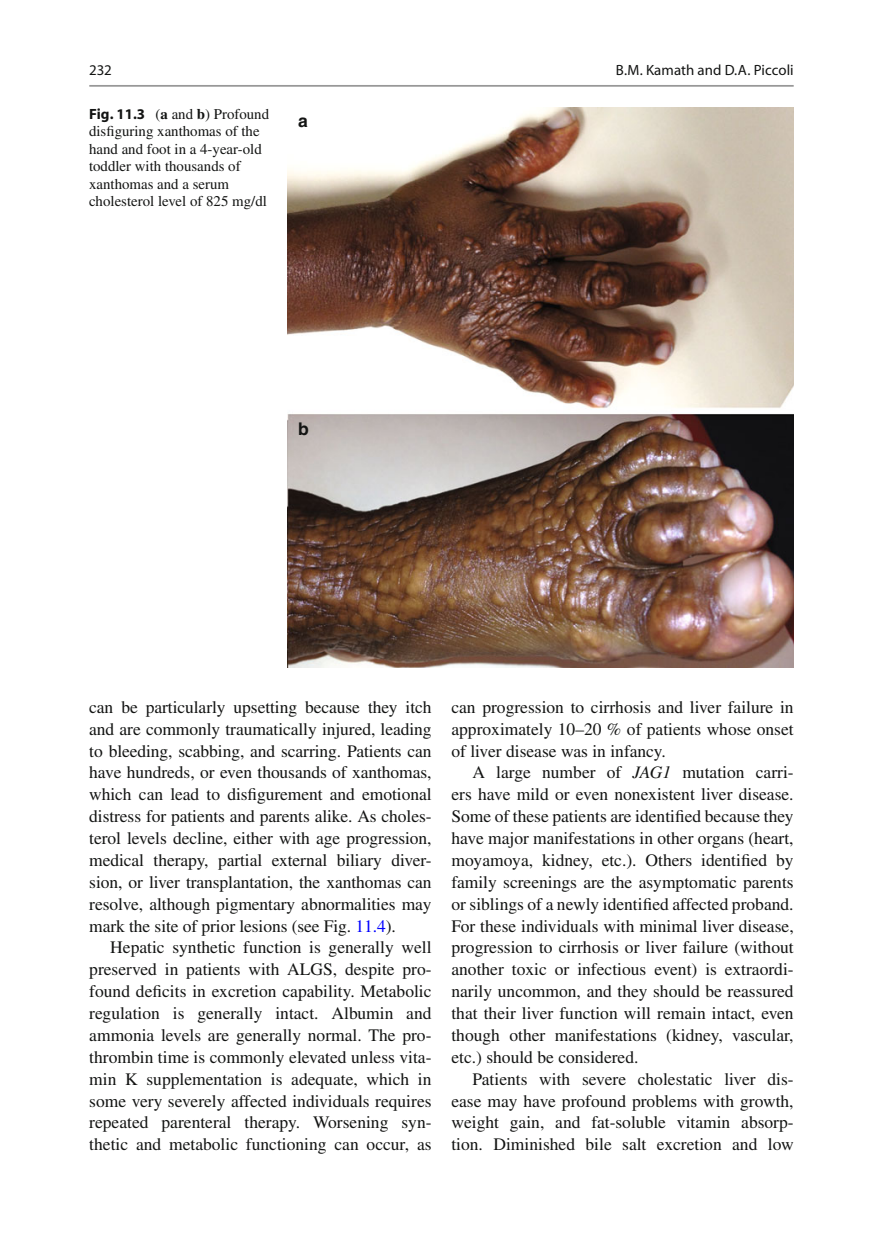
<style>
.page{position:relative;width:883px;height:1260px;background:#fff}
.page>*{position:absolute;margin:0;border:0;box-sizing:border-box;transform-origin:0 0}
.t1{font:17.5px/21.9px "Times";color:#131413;text-align:justify}
.t2{font:700 17.5px "Helvetica";color:#131413}
.t3{font:14.88px/17.5px "Times";color:#131413}
.t4{font:14.88px "Myriad";letter-spacing:.005em;color:#131413}
.s1{font-family:"Myriad";font-weight:700}
.s2{font-weight:700}
.s3{color:#00f}
.s4{font-style:italic}
</style>
<div class="page">
<img style="left:288px;top:107px;width:506px;height:560px">
<hr style="left:89px;top:85px;width:705px;height:2px;background:#989898">
<p class="t4" style="left:89px;top:64px;width:24px">232</p>
<p class="t3" style="left:89px;top:106px;width:182px"><span class="s1">Fig. 11.3</span> ( <span class="s2">a</span> and <span class="s2">b</span> ) Profound disfiguring xanthomas of the hand and foot in a 4-year-old toddler with thousands of xanthomas and a serum cholesterol level of 825 mg/dl</p>
<p class="t2" style="left:298px;top:114px;width:11px">a</p>
<p class="t2" style="left:298px;top:422px;width:12px">b</p>
<p class="t4" style="left:616px;top:64px;width:179px">B.M. Kamath and D.A. Piccoli</p>
<p class="t1" style="left:89px;top:698px;width:344px">can be particularly upsetting because they itch and are commonly traumatically injured, leading to bleeding, scabbing, and scarring. Patients can have hundreds, or even thousands of xanthomas, which can lead to disfigurement and emotional distress for patients and parents alike. As choles&shy;terol levels decline, either with age progression, medical therapy, partial external biliary diver&shy;sion, or liver transplantation, the xanthomas can resolve, although pigmentary abnormalities may mark the site of prior lesions (see Fig. <span class="s3">11.4</span> ).</p>
<p class="t1" style="left:89px;top:938px;width:344px;text-indent:21px">Hepatic synthetic function is generally well preserved in patients with ALGS, despite pro&shy;found deficits in excretion capability. Metabolic regulation is generally intact. Albumin and ammonia levels are generally normal. The pro&shy;thrombin time is commonly elevated unless vita&shy;min K supplementation is adequate, which in some very severely affected individuals requires repeated parenteral therapy. Worsening syn&shy;thetic and metabolic functioning can occur, as</p>
<p class="t1" style="left:451px;top:698px;width:344px">can progression to cirrhosis and liver failure in approximately 10–20 % of patients whose onset of liver disease was in infancy.</p>
<p class="t1" style="left:451px;top:763px;width:344px;text-indent:21px">A large number of <span class="s4">JAG1</span> mutation carri&shy;ers have mild or even nonexistent liver disease.<br>Some of these patients are identified because they have major manifestations in other organs (heart, moyamoya, kidney, etc.). Others identified by family screenings are the asymptomatic parents or siblings of a newly identified affected proband.<br>For these individuals with minimal liver disease, progression to cirrhosis or liver failure (without another toxic or infectious event) is extraordi&shy;narily uncommon, and they should be reassured that their liver function will remain intact, even though other manifestations (kidney, vascular, etc.) should be considered.</p>
<p class="t1" style="left:451px;top:1070px;width:344px;text-indent:21px">Patients with severe cholestatic liver dis&shy;ease may have profound problems with growth, weight gain, and fat-soluble vitamin absorp&shy;tion. Diminished bile salt excretion and low</p>
</div>
